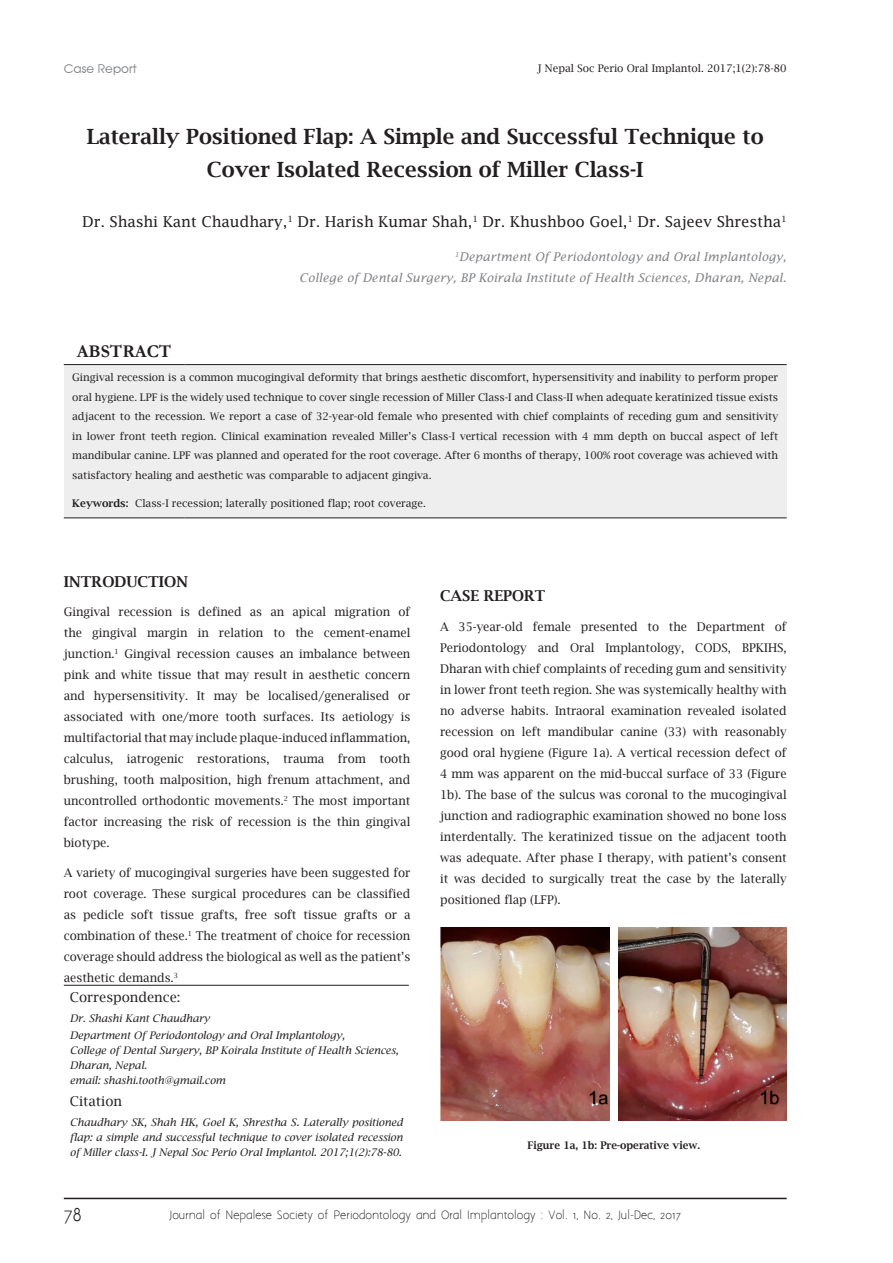
<style>
.page{position:relative;width:893px;height:1263px;background:#fff}
.page>*{position:absolute;margin:0;border:0;box-sizing:border-box;transform-origin:0 0}
.t1{font:600 21px/33px "Lucida Bright";color:#231f20;text-align:center}
.t2{font:700 18px "Garamond";color:#231f20}
.t3{font:18px "Aaargh Normal";color:#231f20}
.t4{font:15px "Lucida Fax";letter-spacing:-.01em;color:#231f20}
.t5{font:600 15px "Lucida Bright";color:#231f20}
.t6{font:13.5px "Lucida Bright";color:#231f20}
.t7{font:12px/21px "Lucida Bright";color:#231f20;text-align:justify}
.t8{font:italic 12px/21px "Lucida Fax";color:#808285;text-align:right}
.t9{font:12px "Advance Normal";color:#808285}
.t10{font:10.5px/19.5px "Lucida Bright";color:#231f20;text-align:justify}
.t11{font:italic 10.5px/15px "Lucida Bright";color:#231f20}
.t12{font:10.5px "Aaargh Normal";color:#231f20}
.t13{font:600 10.5px "Lucida Bright";color:#231f20}
.s1{font-weight:600}
</style>
<div class="page">
<hr style="left:64px;top:1198px;width:723px;height:1px;background:#231f20">
<div style="left:64px;top:365px;width:723px;height:153px;background:#eeeeef"></div>
<hr style="left:64px;top:364px;width:120px;height:1px;background:#231f20">
<hr style="left:184px;top:364px;width:603px;height:1px;background:#231f20">
<hr style="left:64px;top:517px;width:120px;height:1px;background:#231f20">
<hr style="left:184px;top:517px;width:603px;height:1px;background:#231f20">
<hr style="left:64px;top:985px;width:345px;height:1px;background:#231f20">
<img style="left:441px;top:927px;width:169px;height:194px">
<img style="left:618px;top:927px;width:169px;height:194px">
<p class="t9" style="left:64px;top:61px;width:75px">Case Report</p>
<p class="t10" style="left:537px;top:58px;width:251px">J Nepal Soc Perio Oral Implantol. 2017;1(2):78-80</p>
<h1 class="t1" style="left:87px;top:120px;width:678px">Laterally Positioned Flap: A Simple and Successful Technique to<br>Cover Isolated Recession of Miller Class-I</h1>
<p class="t4" style="left:82px;top:213px;width:706px">Dr. Shashi Kant Chaudhary,<sup>1</sup> Dr. Harish Kumar Shah,<sup>1</sup> Dr. Khushboo Goel,<sup>1</sup> Dr. Sajeev Shrestha<sup>1</sup></p>
<p class="t8" style="left:299px;top:246px;width:489px"><sup>1</sup>Department Of Periodontology and Oral Implantology,<br>College of Dental Surgery, BP Koirala Institute of Health Sciences, Dharan, Nepal.</p>
<h2 class="t2" style="left:77px;top:339px;width:96px">ABSTRACT</h2>
<p class="t10" style="left:72px;top:368px;width:707px">Gingival recession is a common mucogingival deformity that brings aesthetic discomfort, hypersensitivity and inability to perform proper oral hygiene. LPF is the widely used technique to cover single recession of Miller Class-I and Class-II when adequate keratinized tissue exists adjacent to the recession. We report a case of 32-year-old female who presented with chief complaints of receding gum and sensitivity in lower front teeth region. Clinical examination revealed Miller’s Class-I vertical recession with 4 mm depth on buccal aspect of left mandibular canine. LPF was planned and operated for the root coverage. After 6 months of therapy, 100% root coverage was achieved with satisfactory healing and aesthetic was comparable to adjacent gingiva.</p>
<p class="t10" style="left:72px;top:493px;width:355px"><span class="s1">Keywords:</span> Class-I recession; laterally positioned flap; root coverage.</p>
<p class="t5" style="left:64px;top:573px;width:126px">INTRODUCTION</p>
<p class="t7" style="left:64px;top:601px;width:348px">Gingival recession is defined as an apical migration of the gingival margin in relation to the cement-enamel junction.<sup>1</sup> Gingival recession causes an imbalance between pink and white tissue that may result in aesthetic concern and hypersensitivity. It may be localised/generalised or associated with one/more tooth surfaces. Its aetiology is multifactorial that may include plaque‑induced inflammation, calculus, iatrogenic restorations, trauma from tooth brushing, tooth malposition, high frenum attachment, and uncontrolled orthodontic movements.<sup>2</sup> The most important factor increasing the risk of recession is the thin gingival biotype.</p>
<p class="t7" style="left:64px;top:862px;width:348px">A variety of mucogingival surgeries have been suggested for root coverage. These surgical procedures can be classified as pedicle soft tissue grafts, free soft tissue grafts or a combination of these.<sup>1</sup> The treatment of choice for recession coverage should address the biological as well as the patient’s aesthetic demands.<sup>3</sup></p>
<p class="t6" style="left:70px;top:989px;width:112px">Correspondence:</p>
<p class="t11" style="left:70px;top:1009px;width:276px;line-height:17.1px">Dr. Shashi Kant Chaudhary<br>Department Of Periodontology and Oral Implantology,</p>
<p class="t11" style="left:70px;top:1043px;width:330px">College of Dental Surgery, BP Koirala Institute of Health Sciences,<br>Dharan, Nepal.<br>email: shashi.tooth@gmail.com</p>
<p class="t6" style="left:70px;top:1094px;width:54px">Citation</p>
<p class="t11" style="left:70px;top:1115px;width:335px;text-align:justify">Chaudhary SK, Shah HK, Goel K, Shrestha S. Laterally positioned flap: a simple and successful technique to cover isolated recession of Miller class-I. J Nepal Soc Perio Oral Implantol. 2017;1(2):78-80.</p>
<p class="t5" style="left:440px;top:587px;width:107px">CASE REPORT</p>
<p class="t7" style="left:440px;top:616px;width:348px">A 35-year-old female presented to the Department of Periodontology and Oral Implantology, CODS, BPKIHS, Dharan with chief complaints of receding gum and sensitivity in lower front teeth region. She was systemically healthy with no adverse habits. Intraoral examination revealed isolated recession on left mandibular canine (33) with reasonably good oral hygiene (Figure 1a). A vertical recession defect of 4 mm was apparent on the mid-buccal surface of 33 (Figure 1b). The base of the sulcus was coronal to the mucogingival junction and radiographic examination showed no bone loss interdentally. The keratinized tissue on the adjacent tooth was adequate. After phase I therapy, with patient’s consent it was decided to surgically treat the case by the laterally positioned flap (LFP).</p>
<p class="t13" style="left:527px;top:1139px;width:174px">Figure 1a, 1b: Pre-operative view.</p>
<h2 class="t3" style="left:64px;top:1204px;width:20px">78</h2>
<p class="t12" style="left:169px;top:1209px;width:513px">Journal of Nepalese Society of Periodontology and Oral Implantology : Vol. 1, No. 2, Jul-Dec, 2017</p>
</div>
